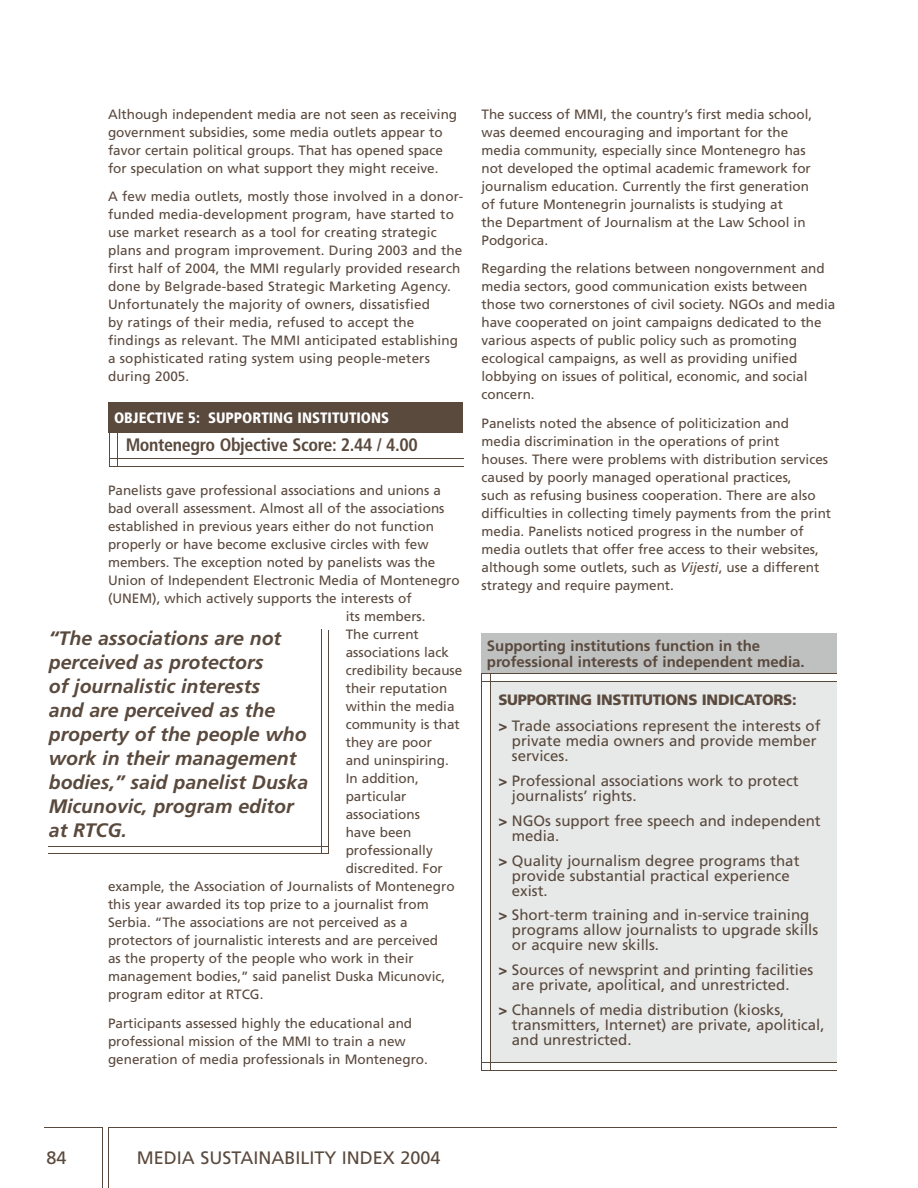
<style>
.page{position:relative;width:918px;height:1188px;background:#fff}
.page>*{position:absolute;margin:0;border:0;box-sizing:border-box;transform-origin:0 0}
.t1{font:italic 700 19.5px/24px "Frutiger";color:#5a493d}
.t2{font:700 condensed 18px "Frutiger";letter-spacing:-.02em;color:#5a493d}
.t3{font:18px "Frutiger";color:#5a493d}
.t4{font:15px/15px "Frutiger";color:#5a493d}
.t5{font:700 15px/16.5px "Frutiger";color:#5a493d}
.t6{font:900 condensed 15px "Frutiger";color:#fff}
.t7{font:13.5px/18px "Frutiger";color:#5a493d}
.s1{font-style:italic}
.s2{font-weight:900}
</style>
<div class="page">
<hr style="left:44px;top:1127px;width:59px;height:1px;background:#5a493d">
<hr style="left:109px;top:1127px;width:728px;height:1px;background:#5a493d">
<hr style="left:109px;top:1127px;width:1px;height:61px;background:#5a493d">
<hr style="left:102px;top:1127px;width:1px;height:61px;background:#5a493d">
<hr style="left:109px;top:458px;width:355px;height:1px;background:#5a493d">
<hr style="left:109px;top:466px;width:355px;height:1px;background:#5a493d">
<hr style="left:117px;top:430px;width:1px;height:36px;background:#5a493d">
<hr style="left:109px;top:430px;width:1px;height:36px;background:#5a493d">
<div style="left:108px;top:402px;width:355px;height:31px;background:#5a493d"></div>
<hr style="left:321px;top:630px;width:1px;height:223px;background:#5a493d">
<hr style="left:328px;top:630px;width:1px;height:223px;background:#5a493d">
<hr style="left:48px;top:846px;width:280px;height:1px;background:#5a493d">
<hr style="left:48px;top:853px;width:281px;height:1px;background:#5a493d">
<div style="left:490px;top:682px;width:347px;height:381px;background:#e7e9e9"></div>
<div style="left:482px;top:633px;width:355px;height:40px;background:#bfc1c1"></div>
<hr style="left:482px;top:673px;width:355px;height:1px;background:#5a493d">
<hr style="left:482px;top:681px;width:355px;height:1px;background:#5a493d">
<hr style="left:482px;top:1062px;width:355px;height:1px;background:#5a493d">
<hr style="left:482px;top:1070px;width:355px;height:1px;background:#5a493d">
<hr style="left:490px;top:674px;width:1px;height:397px;background:#5a493d">
<hr style="left:482px;top:674px;width:1px;height:397px;background:#5a493d">
<p class="t7" style="left:108px;top:105px;width:351px">Although independent media are not seen as receiving government subsidies, some media outlets appear to favor certain political groups. That has opened space for speculation on what support they might receive.</p>
<p class="t7" style="left:108px;top:187px;width:357px">A few media outlets, mostly those involved in a donor&shy;funded media-development program, have started to use market research as a tool for creating strategic plans and program improvement. During 2003 and the first half of 2004, the MMI regularly provided research done by Belgrade-based Strategic Marketing Agency.<br>Unfortunately the majority of owners, dissatisfied<br>by ratings of their media, refused to accept the findings as relevant. The MMI anticipated establishing a sophisticated rating system using people-meters during 2005.</p>
<p class="t6" style="left:114px;top:409px;width:277px">OBJECTIVE 5: SUPPORTING INSTITUTIONS</p>
<h2 class="t2" style="left:126px;top:434px;width:294px">Montenegro Objective Score: 2.44 / 4.00</h2>
<p class="t7" style="left:108px;top:481px;width:335px">Panelists gave professional associations and unions a</p>
<p class="t7" style="left:108px;top:499px;width:338px">bad overall assessment. Almost all of the associations</p>
<p class="t7" style="left:108px;top:517px;width:327px">established in previous years either do not function</p>
<p class="t7" style="left:108px;top:535px;width:322px">properly or have become exclusive circles with few</p>
<p class="t7" style="left:108px;top:553px;width:329px">members. The exception noted by panelists was the</p>
<p class="t7" style="left:108px;top:571px;width:353px">Union of Independent Electronic Media of Montenegro</p>
<p class="t7" style="left:108px;top:589px;width:305px">(UNEM), which actively supports the interests of</p>
<p class="t7" style="left:346px;top:607px;width:81px">its members.</p>
<p class="t7" style="left:346px;top:625px;width:75px">The current</p>
<p class="t7" style="left:346px;top:643px;width:105px">associations lack</p>
<p class="t7" style="left:346px;top:661px;width:118px">credibility because</p>
<p class="t7" style="left:346px;top:679px;width:103px">their reputation</p>
<p class="t7" style="left:346px;top:697px;width:110px">within the media</p>
<p class="t7" style="left:346px;top:715px;width:116px">community is that</p>
<p class="t7" style="left:346px;top:733px;width:88px">they are poor</p>
<p class="t7" style="left:346px;top:751px;width:105px">and uninspiring.</p>
<p class="t7" style="left:346px;top:769px;width:75px">In addition,</p>
<p class="t7" style="left:346px;top:787px;width:62px">particular</p>
<p class="t7" style="left:346px;top:805px;width:76px">associations</p>
<p class="t7" style="left:346px;top:823px;width:67px">have been</p>
<p class="t7" style="left:346px;top:841px;width:89px">professionally</p>
<p class="t7" style="left:346px;top:859px;width:99px">discredited. For</p>
<p class="t7" style="left:108px;top:877px;width:348px">example, the Association of Journalists of Montenegro</p>
<p class="t7" style="left:108px;top:895px;width:322px">this year awarded its top prize to a journalist from</p>
<p class="t7" style="left:108px;top:913px;width:301px">Serbia. “The associations are not perceived as a</p>
<p class="t7" style="left:108px;top:931px;width:332px">protectors of journalistic interests and are perceived</p>
<p class="t7" style="left:108px;top:949px;width:307px">as the property of the people who work in their</p>
<p class="t7" style="left:108px;top:967px;width:339px">management bodies,” said panelist Duska Micunovic,</p>
<p class="t7" style="left:108px;top:985px;width:157px">program editor at RTCG.</p>
<p class="t7" style="left:108px;top:1014px;width:321px">Participants assessed highly the educational and professional mission of the MMI to train a new generation of media professionals in Montenegro.</p>
<h1 class="t1" style="left:49px;top:626px;width:261px">“The associations are not perceived as protectors<br>of journalistic interests<br>and are perceived as the property of the people who work in their management bodies,” said panelist Duska<br>Micunovic, program editor at RTCG.</h1>
<p class="t7" style="left:482px;top:105px;width:332px">The success of MMI, the country’s first media school, was deemed encouraging and important for the media community, especially since Montenegro has not developed the optimal academic framework for journalism education. Currently the first generation of future Montenegrin journalists is studying at<br>the Department of Journalism at the Law School in Podgorica.</p>
<p class="t7" style="left:482px;top:259px;width:355px">Regarding the relations between nongovernment and media sectors, good communication exists between those two cornerstones of civil society. NGOs and media have cooperated on joint campaigns dedicated to the various aspects of public policy such as promoting ecological campaigns, as well as providing unified lobbying on issues of political, economic, and social concern.</p>
<p class="t7" style="left:482px;top:414px;width:351px">Panelists noted the absence of politicization and media discrimination in the operations of print<br>houses. There were problems with distribution services caused by poorly managed operational practices,<br>such as refusing business cooperation. There are also difficulties in collecting timely payments from the print media. Panelists noticed progress in the number of media outlets that offer free access to their websites, although some outlets, such as <span class="s1">Vijesti</span>, use a different strategy and require payment.</p>
<p class="t5" style="left:487px;top:637px;width:319px">Supporting institutions function in the professional interests of independent media.</p>
<p class="t4" style="left:498px;top:687px;width:324px;line-height:25.8px"><span class="s2">SUPPORTING INSTITUTIONS INDICATORS:<br>&gt;</span> Trade associations represent the interests of</p>
<p class="t4" style="left:512px;top:733px;width:306px">private media owners and provide member services.</p>
<p class="t4" style="left:512px;top:773px;width:288px;text-indent:-13px"><span class="s2">&gt;</span> Professional associations work to protect journalists’ rights.</p>
<p class="t4" style="left:512px;top:813px;width:310px;text-indent:-14px"><span class="s2">&gt;</span> NGOs support free speech and independent media.</p>
<p class="t4" style="left:512px;top:853px;width:289px;text-indent:-13px"><span class="s2">&gt;</span> Quality journalism degree programs that provide substantial practical experience exist.</p>
<p class="t4" style="left:512px;top:907px;width:308px;text-indent:-13px"><span class="s2">&gt;</span> Short-term training and in-service training programs allow journalists to upgrade skills or acquire new skills.</p>
<p class="t4" style="left:512px;top:962px;width:303px;text-indent:-13px"><span class="s2">&gt;</span> Sources of newsprint and printing facilities are private, apolitical, and unrestricted.</p>
<p class="t4" style="left:512px;top:1002px;width:314px;text-indent:-13px"><span class="s2">&gt;</span> Channels of media distribution (kiosks, transmitters, Internet) are private, apolitical, and unrestricted.</p>
<h2 class="t3" style="left:46px;top:1147px;width:22px">84</h2>
<h2 class="t3" style="left:137px;top:1147px;width:305px">MEDIA SUSTAINABILITY INDEX 2004</h2>
</div>
